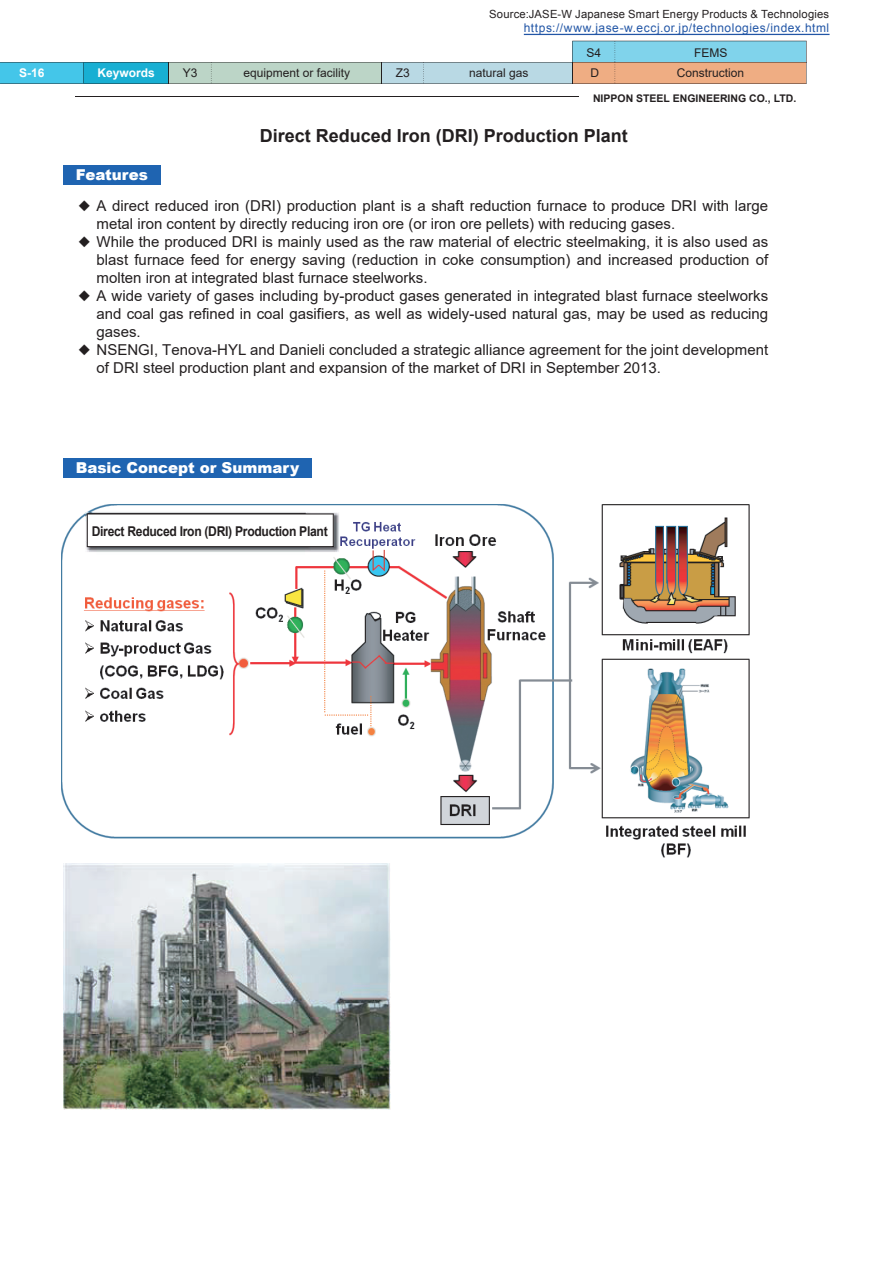
<style>
.page{position:relative;width:893px;height:1263px;background:#fff}
.page>*{position:absolute;margin:0;border:0;box-sizing:border-box;transform-origin:0 0}
.t1{font:700 18px "Arial";color:#231f20}
.t2{font:15px/18px "Arial";color:#231f20}
.t3{font:900 15px "Arial";color:#fff}
.t4{font:700 13.5px "Arial";letter-spacing:-.025em;color:#231f20;scale:.9 1}
.t5{font:12px "Arial";letter-spacing:.045em;color:#2256a6}
.t6{font:12px "Arial";color:#231f20}
.t7{font:700 12px "Arial";color:#fff}
.t8{font:11.25px "Arial";letter-spacing:.015em;color:#231f20}
.t9{font:700 10.5px "Arial";color:#231f20}
</style>
<div class="page">
<svg style="left:0;top:41px;width:807px;height:43px"></svg>
<div style="left:63px;top:165px;width:98px;height:20px;background:#1f64b1"></div>
<hr style="left:76px;top:96px;width:503px;height:1px;background:#231f20">
<div style="left:63px;top:458px;width:249px;height:19px;background:#1f64b1"></div>
<img style="left:61px;top:504px;width:689px;height:354px">
<img style="left:63px;top:864px;width:327px;height:245px">
<img style="left:86px;top:512px;width:253px;height:42px">
<svg style="left:87px;top:513px;width:247px;height:34px"></svg>
<hr style="left:524px;top:34px;width:305px;height:1px;background:#2256a6">
<p class="t7" style="left:19px;top:65px;width:27px">S-16</p>
<p class="t8" style="left:489px;top:7px;width:341px">Source:JASE-W Japanese Smart Energy Products &amp; Technologies</p>
<p class="t5" style="left:524px;top:20px;width:307px">https://www.jase-w.eccj.or.jp/technologies/index.html</p>
<p class="t7" style="left:97px;top:65px;width:59px">Keywords</p>
<p class="t3" style="left:76px;top:164px;width:74px">Features</p>
<p class="t6" style="left:587px;top:44px;width:16px">S4</p>
<p class="t6" style="left:694px;top:44px;width:35px">FEMS</p>
<p class="t6" style="left:183px;top:65px;width:16px">Y3</p>
<p class="t6" style="left:243px;top:65px;width:108px">equipment or facility</p>
<p class="t6" style="left:396px;top:65px;width:16px">Z3</p>
<p class="t6" style="left:469px;top:65px;width:61px">natural gas</p>
<p class="t6" style="left:590px;top:65px;width:10px">D</p>
<p class="t6" style="left:677px;top:65px;width:69px">Construction</p>
<p class="t9" style="left:593px;top:90px;width:205px">NIPPON STEEL ENGINEERING CO., LTD.</p>
<p class="t1" style="left:260px;top:122px;width:370px">Direct Reduced Iron (DRI) Production Plant</p>
<p class="t2" style="left:97px;top:196px;width:673px;text-indent:-18px">◆ A direct reduced iron (DRI) production plant is a shaft reduction furnace to produce DRI with large metal iron content by directly reducing iron ore (or iron ore pellets) with reducing gases.</p>
<p class="t2" style="left:97px;top:232px;width:673px;text-align:justify;text-indent:-18px">◆ While the produced DRI is mainly used as the raw material of electric steelmaking, it is also used as blast furnace feed for energy saving (reduction in coke consumption) and increased production of molten iron at integrated blast furnace steelworks.</p>
<p class="t2" style="left:97px;top:286px;width:673px;text-align:justify;text-indent:-18px">◆ A wide variety of gases including by-product gases generated in integrated blast furnace steelworks and coal gas refined in coal gasifiers, as well as widely-used natural gas, may be used as reducing gases.</p>
<p class="t2" style="left:97px;top:340px;width:673px;text-indent:-18px">◆ NSENGI, Tenova-HYL and Danieli concluded a strategic alliance agreement for the joint development of DRI steel production plant and expansion of the market of DRI in September 2013.</p>
<p class="t3" style="left:76px;top:456px;width:225px">Basic Concept or Summary</p>
<p class="t4" style="left:92px;top:521px;width:264px">Direct Reduced Iron (DRI) Production Plant</p>
</div>
